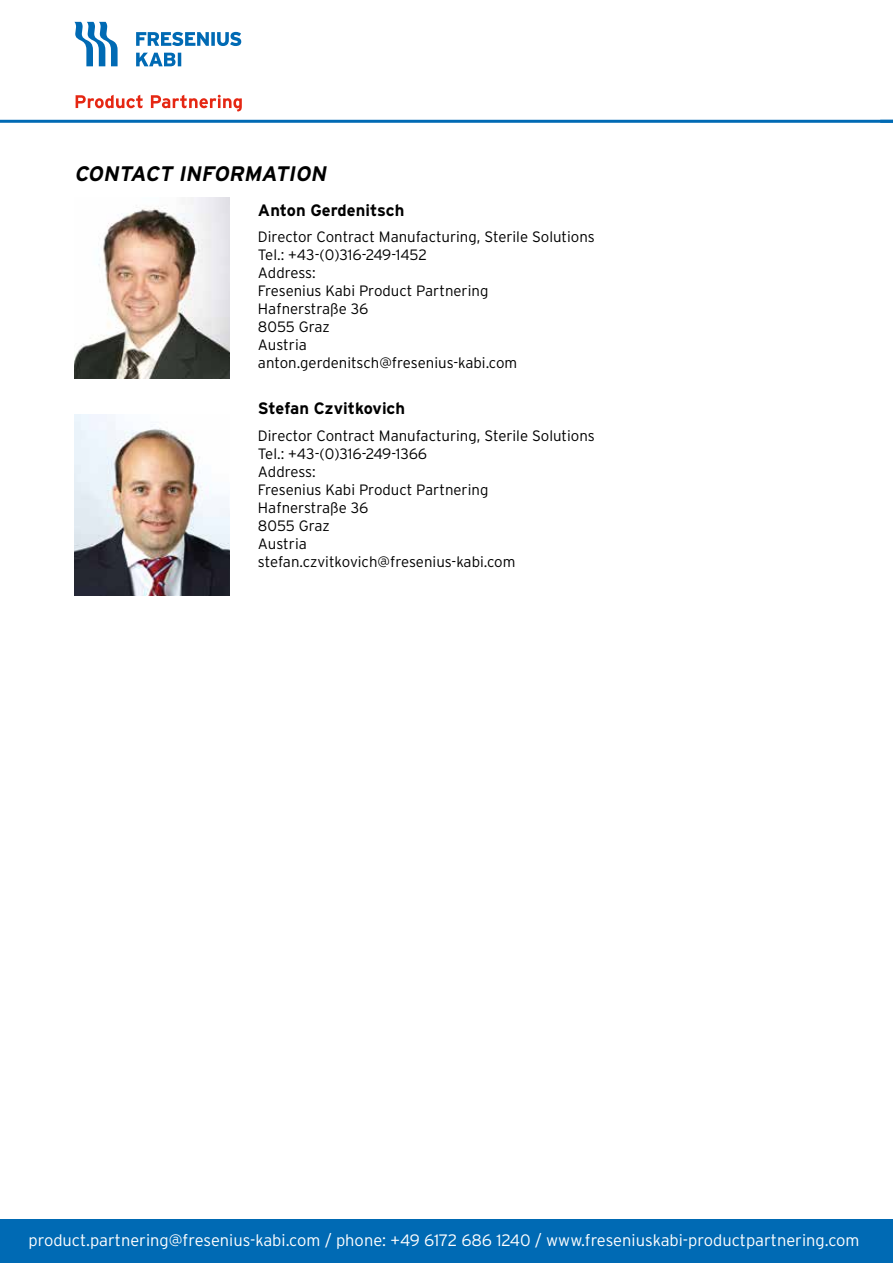
<style>
.page{position:relative;width:893px;height:1263px;background:#fff}
.page>*{position:absolute;margin:0;border:0;box-sizing:border-box;transform-origin:0 0}
.t1{font:italic 700 21px "Interstate";color:#000}
.t2{font:300 16.5px "Interstate";color:#fff}
.t3{font:700 16.5px "Interstate";color:#000}
.t4{font:300 15px/18px "Interstate";color:#000}
</style>
<div class="page">
<div style="left:0;top:1220px;width:893px;height:43px;background:#006ab4"></div>
<hr style="left:0;top:120px;width:893px;height:3px;background:#006ab4">
<svg style="left:880px;top:122px;width:13px;height:1px"></svg>
<svg style="left:74px;top:22px;width:44px;height:44px"></svg>
<svg style="left:136px;top:53px;width:45px;height:13px"></svg>
<svg style="left:136px;top:32px;width:105px;height:14px"></svg>
<svg style="left:76px;top:95px;width:67px;height:13px"></svg>
<svg style="left:151px;top:95px;width:91px;height:17px"></svg>
<img style="left:74px;top:415px;width:156px;height:180px">
<img style="left:74px;top:198px;width:156px;height:180px">
<h1 class="t1" style="left:74px;top:162px;width:257px">CONTACT INFORMATION</h1>
<p class="t3" style="left:258px;top:201px;width:148px">Anton Gerdenitsch</p>
<p class="t4" style="left:258px;top:228px;width:338px">Director Contract Manufacturing, Sterile Solutions<br>Tel.: +43-(0)316-249-1452<br>Address:<br>Fresenius Kabi Product Partnering<br>Hafnerstraße 36<br>8055 Graz<br>Austria<br>anton.gerdenitsch@fresenius-kabi.com</p>
<p class="t3" style="left:258px;top:399px;width:149px">Stefan Czvitkovich</p>
<p class="t4" style="left:258px;top:426px;width:338px">Director Contract Manufacturing, Sterile Solutions<br>Tel.: +43-(0)316-249-1366<br>Address:<br>Fresenius Kabi Product Partnering<br>Hafnerstraße 36<br>8055 Graz<br>Austria<br>stefan.czvitkovich@fresenius-kabi.com</p>
<p class="t2" style="left:28px;top:1231px;width:833px">product.partnering@fresenius-kabi.com / phone: +49 6172 686 1240 / www.freseniuskabi-productpartnering.com</p>
</div>
